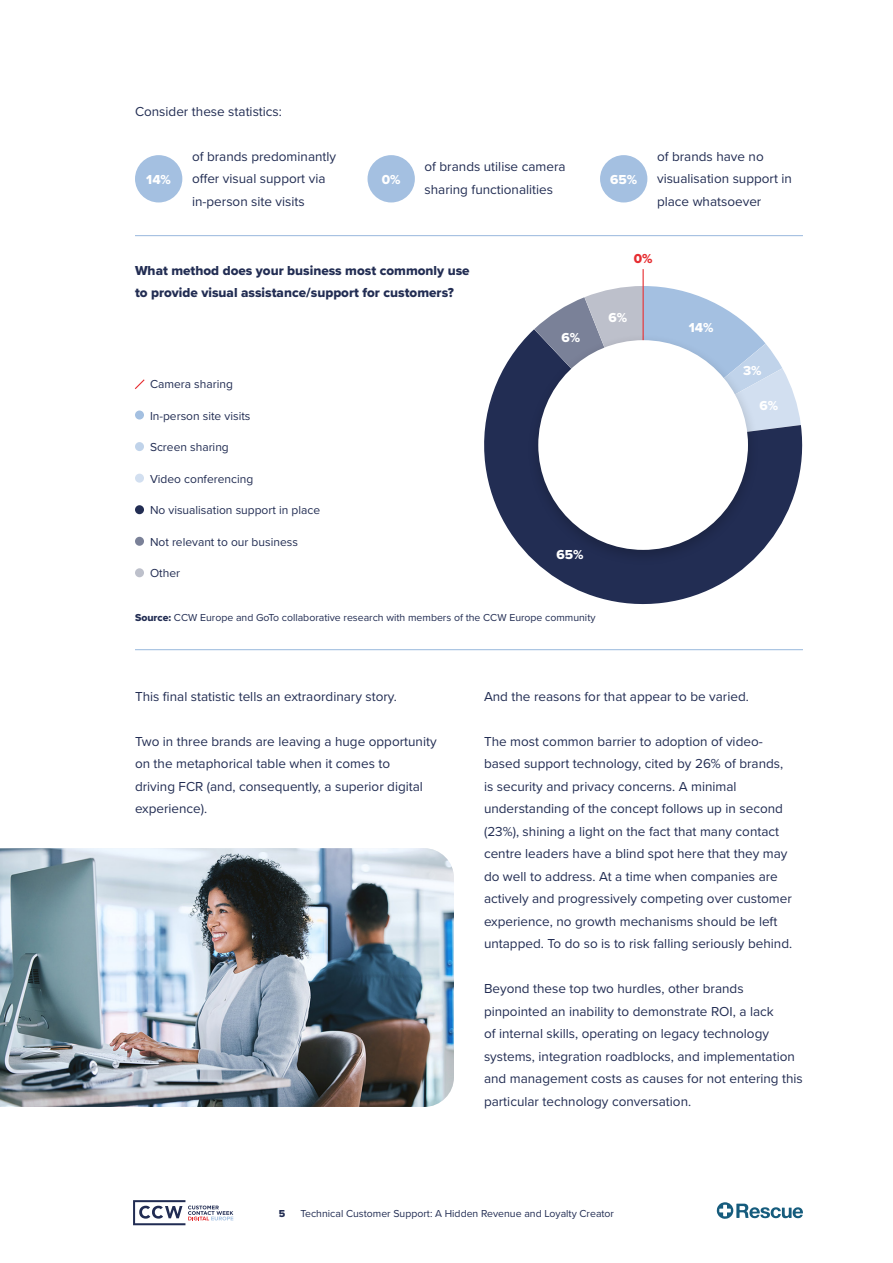
<style>
.page{position:relative;width:893px;height:1263px;background:#fff}
.page>*{position:absolute;margin:0;border:0;box-sizing:border-box;transform-origin:0 0}
.t1{font:13.5px/22.5px "Proxima Nova";color:#222d53}
.t2{font:13.5px/22.5px "Proxima Nova Extrabld";color:#222d53}
.t3{font:13.5px "Proxima Nova Extrabld";color:#fff}
.t4{font:13.5px "Proxima Nova Extrabld";color:#e62d31}
.t5{font:12px "Proxima Nova";color:#222d53}
.t6{font:10.5px "Proxima Nova";color:#222d53}
.t7{font:10.5px "Proxima Nova Extrabld";color:#222d53}
.s1{font-family:"Proxima Nova Extrabld"}
</style>
<div class="page">
<svg style="left:717px;top:1202px;width:86px;height:17px"></svg>
<svg style="left:133px;top:1200px;width:100px;height:25px"></svg>
<hr style="left:135px;top:649px;width:668px;height:1px;background:#a4c0e1">
<hr style="left:135px;top:235px;width:668px;height:1px;background:#a4c0e1">
<div style="left:135px;top:155px;width:47px;height:47px;background:#a4c0e1;border-radius:50%"></div>
<div style="left:600px;top:155px;width:47px;height:47px;background:#a4c0e1;border-radius:50%"></div>
<div style="left:367px;top:155px;width:48px;height:47px;background:#a4c0e1;border-radius:50%"></div>
<img style="left:0;top:848px;width:454px;height:259px">
<svg style="left:484px;top:329px;width:319px;height:276px;fill:#222d53"></svg>
<svg style="left:534px;top:286px;width:267px;height:159px"></svg>
<div style="left:135px;top:410px;width:9px;height:9px;background:#a4c0e1;border-radius:50%"></div>
<div style="left:135px;top:442px;width:9px;height:9px;background:#c0d3ea;border-radius:50%"></div>
<div style="left:135px;top:474px;width:9px;height:9px;background:#d2dff0;border-radius:50%"></div>
<div style="left:135px;top:505px;width:9px;height:9px;background:#222d53;border-radius:50%"></div>
<div style="left:135px;top:537px;width:9px;height:9px;background:#7a8198;border-radius:50%"></div>
<div style="left:135px;top:568px;width:9px;height:9px;background:#bdc0cb;border-radius:50%"></div>
<hr style="left:643px;top:269px;width:1px;height:77px;background:#e62d31">
<svg style="left:135px;top:379px;width:10px;height:10px"></svg>
<div style="left:527px;top:333px;width:232px;height:233px;background:#000;opacity:.2"></div>
<div style="left:538px;top:340px;width:210px;height:210px;background:#fff;border-radius:50%"></div>
<p class="t1" style="left:135px;top:99px;width:149px">Consider these statistics:</p>
<p class="t1" style="left:192px;top:144px;width:146px">of brands predominantly offer visual support via in-person site visits</p>
<p class="t1" style="left:424px;top:155px;width:143px">of brands utilise camera sharing functionalities</p>
<p class="t1" style="left:657px;top:144px;width:136px">of brands have no visualisation support in place whatsoever</p>
<p class="t3" style="left:146px;top:170px;width:26px">14%</p>
<p class="t3" style="left:382px;top:170px;width:20px">0%</p>
<p class="t3" style="left:610px;top:170px;width:29px">65%</p>
<p class="t2" style="left:135px;top:259px;width:336px">What method does your business most commonly use to provide visual assistance/support for customers?</p>
<p class="t3" style="left:562px;top:328px;width:20px">6%</p>
<p class="t4" style="left:634px;top:249px;width:20px">0%</p>
<p class="t3" style="left:609px;top:308px;width:20px">6%</p>
<p class="t5" style="left:150px;top:375px;width:84px">Camera sharing</p>
<p class="t5" style="left:150px;top:407px;width:102px">In-person site visits</p>
<p class="t5" style="left:150px;top:438px;width:80px">Screen sharing</p>
<p class="t5" style="left:150px;top:470px;width:105px">Video conferencing</p>
<p class="t5" style="left:150px;top:501px;width:172px">No visualisation support in place</p>
<p class="t5" style="left:150px;top:533px;width:149px">Not relevant to our business</p>
<p class="t5" style="left:150px;top:564px;width:32px">Other</p>
<p class="t3" style="left:556px;top:545px;width:29px">65%</p>
<p class="t6" style="left:135px;top:610px;width:462px"><span class="s1">Source:</span> CCW Europe and GoTo collaborative research with members of the CCW Europe community</p>
<p class="t3" style="left:689px;top:318px;width:26px">14%</p>
<p class="t3" style="left:743px;top:361px;width:20px">3%</p>
<p class="t3" style="left:760px;top:396px;width:20px">6%</p>
<p class="t1" style="left:135px;top:684px;width:263px">This final statistic tells an extraordinary story.</p>
<p class="t1" style="left:135px;top:729px;width:303px">Two in three brands are leaving a huge opportunity on the metaphorical table when it comes to<br>driving FCR (and, consequently, a superior digital experience).</p>
<p class="t1" style="left:484px;top:684px;width:266px">And the reasons for that appear to be varied.</p>
<p class="t1" style="left:484px;top:729px;width:310px">The most common barrier to adoption of video&shy;based support technology, cited by 26% of brands, is security and privacy concerns. A minimal understanding of the concept follows up in second (23%), shining a light on the fact that many contact centre leaders have a blind spot here that they may do well to address. At a time when companies are actively and progressively competing over customer experience, no growth mechanisms should be left untapped. To do so is to risk falling seriously behind.</p>
<p class="t1" style="left:484px;top:977px;width:320px">Beyond these top two hurdles, other brands pinpointed an inability to demonstrate ROI, a lack<br>of internal skills, operating on legacy technology systems, integration roadblocks, and implementation and management costs as causes for not entering this particular technology conversation.</p>
<p class="t7" style="left:279px;top:1205px;width:8px">5</p>
<p class="t6" style="left:300px;top:1205px;width:315px">Technical Customer Support: A Hidden Revenue and Loyalty Creator</p>
</div>
